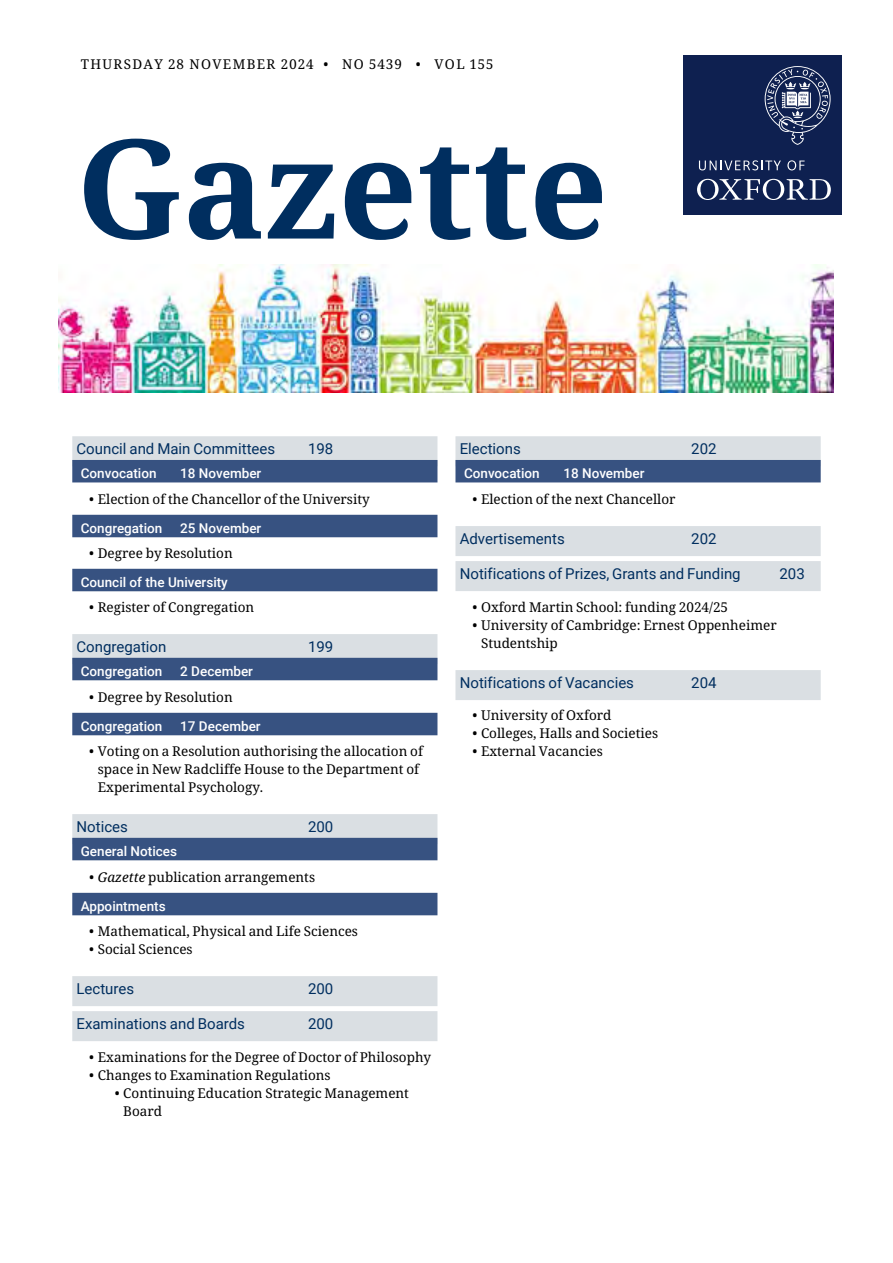
<style>
.page{position:relative;width:893px;height:1263px;background:#fff}
.page>*{position:absolute;margin:0;border:0;box-sizing:border-box;transform-origin:0 0}
.Gazette_Mast_Head{font:138px "Noto Serif";color:#002e5f}
.t1{font:15px "Roboto";color:#002e5f}
.Volume__numbers{font:13.5px/18px "Noto Serif";color:#000}
.t2{font:500 13.5px "Roboto";color:#fff}
.Volume__numbers-2{font:13.5px "Noto Serif";letter-spacing:.1em;color:#000}
.s1{font-style:italic}
</style>
<div class="page">
<div style="left:683px;top:55px;width:159px;height:159px;background:#0e2050"></div>
<svg style="left:697px;top:179px;width:134px;height:21px"></svg>
<svg style="left:787px;top:160px;width:18px;height:10px"></svg>
<svg style="left:699px;top:160px;width:82px;height:10px"></svg>
<svg style="left:765px;top:66px;width:66px;height:79px"></svg>
<img style="left:58px;top:265px;width:775px;height:128px">
<div style="left:72px;top:436px;width:365px;height:30px;background:#dadfe3"></div>
<div style="left:72px;top:460px;width:365px;height:22px;background:#375281"></div>
<div style="left:72px;top:515px;width:365px;height:22px;background:#375281"></div>
<div style="left:72px;top:569px;width:365px;height:22px;background:#375281"></div>
<div style="left:72px;top:634px;width:365px;height:30px;background:#dadfe3"></div>
<div style="left:72px;top:658px;width:365px;height:22px;background:#375281"></div>
<div style="left:72px;top:713px;width:365px;height:22px;background:#375281"></div>
<div style="left:72px;top:814px;width:365px;height:30px;background:#dadfe3"></div>
<div style="left:72px;top:838px;width:365px;height:22px;background:#375281"></div>
<div style="left:72px;top:893px;width:365px;height:22px;background:#375281"></div>
<div style="left:72px;top:976px;width:365px;height:30px;background:#dadfe3"></div>
<div style="left:72px;top:1011px;width:365px;height:30px;background:#dadfe3"></div>
<div style="left:455px;top:436px;width:366px;height:30px;background:#dadfe3"></div>
<div style="left:455px;top:460px;width:366px;height:22px;background:#375281"></div>
<div style="left:455px;top:526px;width:366px;height:30px;background:#dadfe3"></div>
<div style="left:455px;top:561px;width:366px;height:30px;background:#dadfe3"></div>
<div style="left:455px;top:670px;width:366px;height:30px;background:#dadfe3"></div>
<p class="Volume__numbers-2" style="left:81px;top:55px;width:414px">THURSDAY 28 November 2024 • NO 5439 • VOL 155</p>
<h1 class="Gazette_Mast_Head" style="left:77px;top:94px;width:533px">Gazette</h1>
<p class="t1" style="left:77px;top:438px;width:200px">Council and Main Committees</p>
<p class="t1" style="left:308px;top:438px;width:27px">198</p>
<p class="t2" style="left:81px;top:464px;width:77px">Convocation</p>
<p class="t2" style="left:180px;top:464px;width:83px">18 November</p>
<p class="Volume__numbers" style="left:89px;top:491px;width:282px">• Election of the Chancellor of the University</p>
<p class="t2" style="left:81px;top:519px;width:83px">Congregation</p>
<p class="t2" style="left:180px;top:519px;width:83px">25 November</p>
<p class="Volume__numbers" style="left:89px;top:545px;width:145px">• Degree by Resolution</p>
<p class="t2" style="left:81px;top:573px;width:149px">Council of the University</p>
<p class="Volume__numbers" style="left:89px;top:599px;width:167px">• Register of Congregation</p>
<p class="t1" style="left:77px;top:636px;width:91px">Congregation</p>
<p class="t1" style="left:308px;top:636px;width:27px">199</p>
<p class="t2" style="left:81px;top:662px;width:83px">Congregation</p>
<p class="t2" style="left:180px;top:662px;width:74px">2 December</p>
<p class="Volume__numbers" style="left:89px;top:689px;width:145px">• Degree by Resolution</p>
<p class="t2" style="left:81px;top:717px;width:83px">Congregation</p>
<p class="t2" style="left:180px;top:717px;width:82px">17 December</p>
<p class="Volume__numbers" style="left:98px;top:743px;width:327px;text-indent:-9px">• Voting on a Resolution authorising the allocation of space in New Radcliffe House to the Department of<br>Experimental Psychology.</p>
<p class="t1" style="left:77px;top:816px;width:53px">Notices</p>
<p class="t1" style="left:308px;top:816px;width:27px">200</p>
<p class="t2" style="left:81px;top:842px;width:98px">General Notices</p>
<p class="Volume__numbers" style="left:89px;top:869px;width:227px"><span class="s1">• Gazette</span> publication arrangements</p>
<p class="t2" style="left:81px;top:897px;width:86px">Appointments</p>
<p class="Volume__numbers" style="left:89px;top:923px;width:270px">• Mathematical, Physical and Life Sciences</p>
<p class="Volume__numbers" style="left:89px;top:941px;width:105px">• Social Sciences</p>
<p class="t1" style="left:77px;top:978px;width:59px">Lectures</p>
<p class="t1" style="left:308px;top:978px;width:27px">200</p>
<p class="t1" style="left:77px;top:1013px;width:170px">Examinations and Boards</p>
<p class="t1" style="left:308px;top:1013px;width:27px">200</p>
<p class="Volume__numbers" style="left:89px;top:1049px;width:343px">• Examinations for the Degree of Doctor of Philosophy</p>
<p class="Volume__numbers" style="left:89px;top:1067px;width:243px">• Changes to Examination Regulations</p>
<p class="Volume__numbers" style="left:123px;top:1085px;width:287px;text-indent:-9px">• Continuing Education Strategic Management<br>Board</p>
<p class="t1" style="left:460px;top:438px;width:63px">Elections</p>
<p class="t1" style="left:691px;top:438px;width:27px">202</p>
<p class="t2" style="left:464px;top:464px;width:77px">Convocation</p>
<p class="t2" style="left:563px;top:464px;width:83px">18 November</p>
<p class="Volume__numbers" style="left:472px;top:491px;width:205px">• Election of the next Chancellor</p>
<p class="t1" style="left:460px;top:528px;width:107px">Advertisements</p>
<p class="t1" style="left:691px;top:528px;width:27px">202</p>
<p class="t1" style="left:460px;top:563px;width:282px">Notifications of Prizes, Grants and Funding</p>
<p class="t1" style="left:779px;top:563px;width:27px">203</p>
<p class="Volume__numbers" style="left:472px;top:599px;width:257px">• Oxford Martin School: funding 2024/25</p>
<p class="Volume__numbers" style="left:481px;top:617px;width:297px;text-indent:-9px">• University of Cambridge: Ernest Oppenheimer<br>Studentship</p>
<p class="t1" style="left:460px;top:672px;width:176px">Notifications of Vacancies</p>
<p class="t1" style="left:691px;top:672px;width:27px">204</p>
<p class="Volume__numbers" style="left:472px;top:707px;width:141px">• University of Oxford</p>
<p class="Volume__numbers" style="left:472px;top:725px;width:187px">• Colleges, Halls and Societies</p>
<p class="Volume__numbers" style="left:472px;top:743px;width:132px">• External Vacancies</p>
</div>
